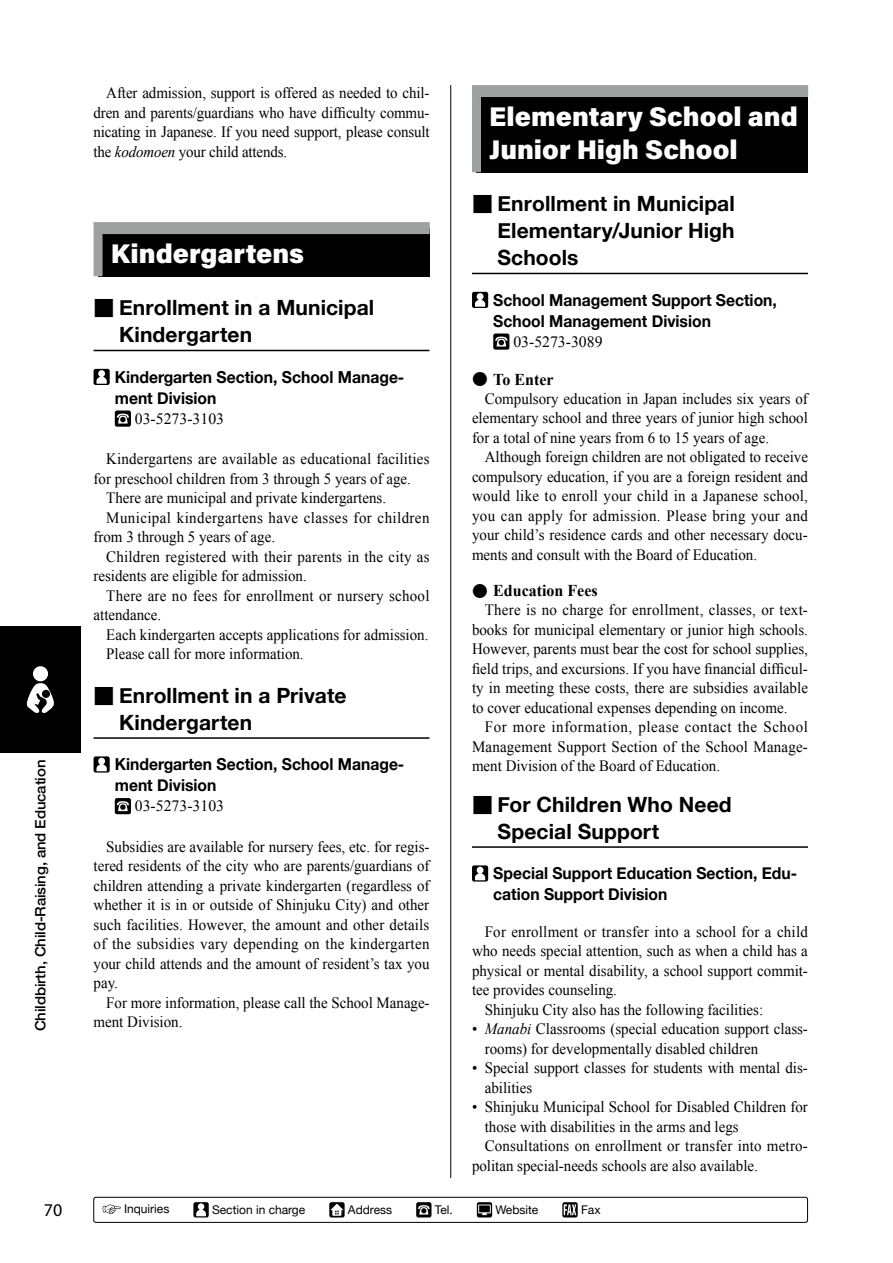
<style>
.page{position:relative;width:893px;height:1263px;background:#fff}
.page>*{position:absolute;margin:0;border:0;box-sizing:border-box;transform-origin:0 0}
.t1{font:27px/33px "Acumin Variable Concept";color:#fff}
.t2{font:700 21px/27px "Helvetica Neue";letter-spacing:.005em;color:#000}
.t3{font:18px "Myriad Pro";color:#000}
.t4{font:700 16.5px/21px "Helvetica Neue";color:#000;scale:.95 1}
.t5{font:700 16.5px "Times New Roman";color:#000}
.t6{font:15.75px/19.5px "Times New Roman";color:#000;text-align:justify;scale:.95 1}
.t7{font:15.75px "Times New Roman";letter-spacing:.025em;color:#000;scale:.95 1}
.t8{font:15.75px "Times New Roman";color:#000}
.t9{font:500 14.25px "Helvetica Neue";letter-spacing:-.01em;color:#000;scale:1.05 1}
.t10{font:12px "Helvetica Neue";color:#000}
.s1{font-style:italic}
.s2{font-family:"Shin Go Pro";font-weight:500}
.s3{font-family:"Shin Go Pro";font-weight:300;font-size:15.75px}
.s4{font-family:"Shin Go Pro";font-weight:300}
</style>
<div class="page">
<div style="left:0;top:626px;width:81px;height:127px;background:#000"></div>
<svg style="left:26px;top:666px;width:28px;height:47px"></svg>
<svg style="left:103px;top:1204px;width:18px;height:10px"></svg>
<div style="left:193px;top:1202px;width:16px;height:15px;background:#000;border-radius:2px"></div>
<svg style="left:196px;top:1203px;width:10px;height:13px"></svg>
<div style="left:329px;top:1202px;width:16px;height:15px;background:#000;border-radius:2px"></div>
<svg style="left:331px;top:1204px;width:12px;height:12px"></svg>
<svg style="left:416px;top:1202px;width:15px;height:15px"></svg>
<svg style="left:418px;top:1205px;width:12px;height:9px"></svg>
<svg style="left:477px;top:1202px;width:15px;height:15px"></svg>
<svg style="left:478px;top:1204px;width:13px;height:11px"></svg>
<svg style="left:562px;top:1202px;width:16px;height:15px"></svg>
<svg style="left:564px;top:1204px;width:12px;height:11px"></svg>
<div style="left:93px;top:1197px;width:715px;height:26px;border:1px solid #000;border-radius:2px"></div>
<hr style="left:94px;top:350px;width:335px;height:1px;background:#000">
<hr style="left:94px;top:737px;width:335px;height:2px;background:#000">
<div style="left:98px;top:228px;width:332px;height:48px;background:#000"></div>
<div style="left:94px;top:222px;width:336px;height:12px;background:#9fa0a0"></div>
<div style="left:94px;top:234px;width:9px;height:42px;background:#9fa0a0"></div>
<div style="left:94px;top:369px;width:16px;height:16px;background:#000;border-radius:2px"></div>
<svg style="left:97px;top:370px;width:10px;height:14px"></svg>
<div style="left:115px;top:410px;width:16px;height:17px;background:#000;border-radius:2px"></div>
<svg style="left:117px;top:414px;width:12px;height:10px"></svg>
<div style="left:94px;top:756px;width:16px;height:16px;background:#000;border-radius:2px"></div>
<svg style="left:97px;top:758px;width:10px;height:13px"></svg>
<svg style="left:115px;top:798px;width:16px;height:16px"></svg>
<svg style="left:117px;top:801px;width:12px;height:10px"></svg>
<hr style="left:472px;top:273px;width:336px;height:1px;background:#000">
<hr style="left:472px;top:846px;width:336px;height:2px;background:#000">
<div style="left:476px;top:91px;width:332px;height:81px;background:#000"></div>
<div style="left:472px;top:85px;width:336px;height:12px;background:#9fa0a0"></div>
<div style="left:472px;top:97px;width:9px;height:75px;background:#9fa0a0"></div>
<div style="left:472px;top:292px;width:16px;height:16px;background:#000;border-radius:2px"></div>
<svg style="left:475px;top:293px;width:10px;height:14px"></svg>
<div style="left:493px;top:333px;width:16px;height:17px;background:#000;border-radius:2px"></div>
<svg style="left:495px;top:337px;width:13px;height:10px"></svg>
<div style="left:472px;top:865px;width:16px;height:16px;background:#000;border-radius:2px"></div>
<svg style="left:475px;top:867px;width:10px;height:13px"></svg>
<hr style="left:450px;top:85px;width:1px;height:1093px;background:#000">
<p class="t9" style="left:29px;top:1031px;width:260px;rotate:-90deg">Childbirth, Child-Raising, and Education</p>
<p class="t3" style="left:44px;top:1199px;width:20px">70</p>
<p class="t6" style="left:94px;top:83px;width:355px;text-indent:13px">After admission, support is offered as needed to chil&shy;dren and parents/guardians who have difficulty commu&shy;nicating in Japanese. If you need support, please consult the <span class="s1">kodomoen</span> your child attends.</p>
<h1 class="t1" style="left:111px;top:236px;width:195px">Kindergartens</h1>
<h2 class="t2" style="left:119px;top:295px;width:257px;text-indent:-26px"><span class="s2">■</span> Enrollment in a Municipal<br>Kindergarten</h2>
<p class="t4" style="left:115px;top:367px;width:306px">Kindergarten Section, School Manage&shy;ment Division</p>
<p class="t8" style="left:135px;top:408px;width:91px">03-5273-3103</p>
<p class="t6" style="left:106px;top:449px;width:342px">Kindergartens are available as educational facilities</p>
<p class="t6" style="left:94px;top:468px;width:336px">for preschool children from 3 through 5 years of age.</p>
<p class="t6" style="left:106px;top:488px;width:296px">There are municipal and private kindergartens.</p>
<p class="t7" style="left:106px;top:507px;width:342px">Municipal kindergartens have classes for children</p>
<p class="t6" style="left:94px;top:527px;width:193px">from 3 through 5 years of age.</p>
<p class="t6" style="left:106px;top:546px;width:342px">Children registered with their parents in the city as</p>
<p class="t6" style="left:94px;top:566px;width:226px">residents are eligible for admission.</p>
<p class="t6" style="left:106px;top:585px;width:342px">There are no fees for enrollment or nursery school</p>
<p class="t6" style="left:94px;top:605px;width:73px">attendance.</p>
<p class="t6" style="left:106px;top:624px;width:341px">Each kindergarten accepts applications for admission.</p>
<p class="t6" style="left:106px;top:644px;width:209px">Please call for more information.</p>
<h2 class="t2" style="left:119px;top:683px;width:229px;text-indent:-26px"><span class="s2">■</span> Enrollment in a Private<br>Kindergarten</h2>
<p class="t4" style="left:115px;top:754px;width:306px">Kindergarten Section, School Manage&shy;ment Division</p>
<p class="t8" style="left:135px;top:795px;width:91px">03-5273-3103</p>
<p class="t6" style="left:94px;top:836px;width:355px;text-indent:13px">Subsidies are available for nursery fees, etc. for regis&shy;tered residents of the city who are parents/guardians of children attending a private kindergarten (regardless of whether it is in or outside of Shinjuku City) and other such facilities. However, the amount and other details of the subsidies vary depending on the kindergarten your child attends and the amount of resident’s tax you pay.</p>
<p class="t6" style="left:94px;top:992px;width:355px;text-indent:13px">For more information, please call the School Manage&shy;ment Division.</p>
<h1 class="t1" style="left:489px;top:99px;width:310px">Elementary School and<br>Junior High School</h1>
<h2 class="t2" style="left:497px;top:191px;width:239px;text-align:justify;text-indent:-26px"><span class="s2">■</span> Enrollment in Municipal Elementary/Junior High Schools</h2>
<p class="t4" style="left:493px;top:290px;width:300px">School Management Support Section,<br>School Management Division</p>
<p class="t8" style="left:513px;top:331px;width:91px">03-5273-3089</p>
<p class="t5" style="left:472px;top:368px;width:83px"><span class="s3">●</span> To Enter</p>
<p class="t6" style="left:472px;top:388px;width:355px;text-indent:13px">Compulsory education in Japan includes six years of elementary school and three years of junior high school for a total of nine years from 6 to 15 years of age.</p>
<p class="t6" style="left:472px;top:447px;width:355px;text-indent:13px">Although foreign children are not obligated to receive compulsory education, if you are a foreign resident and would like to enroll your child in a Japanese school, you can apply for admission. Please bring your and your child’s residence cards and other necessary docu&shy;ments and consult with the Board of Education.</p>
<p class="t5" style="left:472px;top:579px;width:127px"><span class="s3">●</span> Education Fees</p>
<p class="t6" style="left:472px;top:600px;width:355px;text-indent:13px">There is no charge for enrollment, classes, or text&shy;books for municipal elementary or junior high schools.<br>However, parents must bear the cost for school supplies, field trips, and excursions. If you have financial difficul&shy;ty in meeting these costs, there are subsidies available to cover educational expenses depending on income.</p>
<p class="t6" style="left:472px;top:717px;width:355px;text-indent:13px">For more information, please contact the School Management Support Section of the School Manage&shy;ment Division of the Board of Education.</p>
<h2 class="t2" style="left:497px;top:792px;width:236px;text-indent:-26px"><span class="s2">■</span> For Children Who Need<br>Special Support</h2>
<p class="t4" style="left:493px;top:863px;width:321px">Special Support Education Section, Edu&shy;cation Support Division</p>
<p class="t6" style="left:485px;top:921px;width:342px">For enrollment or transfer into a school for a child</p>
<p class="t6" style="left:472px;top:941px;width:355px">who needs special attention, such as when a child has a</p>
<p class="t6" style="left:472px;top:960px;width:355px">physical or mental disability, a school support commit-</p>
<p class="t6" style="left:472px;top:980px;width:154px">tee provides counseling.</p>
<p class="t6" style="left:485px;top:999px;width:295px">Shinjuku City also has the following facilities:</p>
<p class="t6" style="left:485px;top:1019px;width:342px;text-indent:-13px">• <span class="s1">Manabi</span> Classrooms (special education support class&shy;rooms) for developmentally disabled children</p>
<p class="t6" style="left:485px;top:1058px;width:342px;text-indent:-13px">• Special support classes for students with mental dis&shy;abilities</p>
<p class="t6" style="left:472px;top:1097px;width:355px">• Shinjuku Municipal School for Disabled Children for</p>
<p class="t6" style="left:485px;top:1116px;width:269px">those with disabilities in the arms and legs</p>
<p class="t6" style="left:485px;top:1136px;width:342px">Consultations on enrollment or transfer into metro-</p>
<p class="t6" style="left:472px;top:1155px;width:302px">politan special-needs schools are also available.</p>
<p class="t10" style="left:124px;top:1200px;width:71px">Inquiries<span class="s4">　　</span></p>
<p class="t10" style="left:212px;top:1201px;width:119px">Section in charge<span class="s4">　　</span></p>
<p class="t10" style="left:348px;top:1201px;width:70px">Address<span class="s4">　　</span></p>
<p class="t10" style="left:435px;top:1201px;width:43px">Tel.<span class="s4">　　</span></p>
<p class="t10" style="left:495px;top:1201px;width:68px">Website<span class="s4">　　</span></p>
<p class="t10" style="left:581px;top:1201px;width:21px">Fax</p>
</div>
